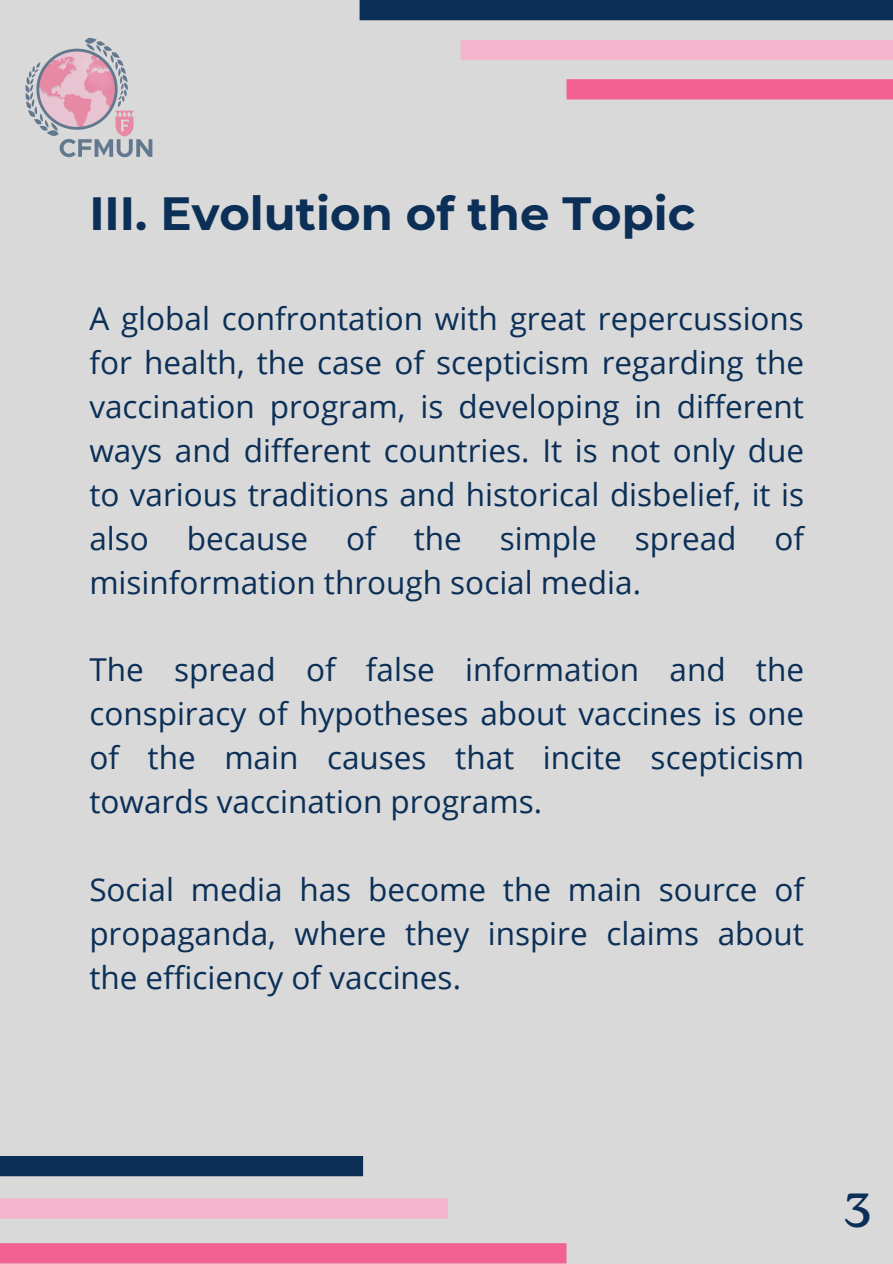
<style>
.page{position:relative;width:893px;height:1264px;background:#fff}
.page>*{position:absolute;margin:0;border:0;box-sizing:border-box;transform-origin:0 0}
.t1{font:47.85px "Roca One";color:#0b2f57}
.t2{font:700 46.5px "Montserrat";color:#0b2f57}
.t3{font:31.5px/43.8px "Open Sans";color:#0b2f57;text-align:justify}
</style>
<div class="page">
<div style="left:0;top:0;width:892px;height:1263px;background:#d9d9d9"></div>
<div style="left:359px;top:0;width:533px;height:20px;background:#0b2f57"></div>
<div style="left:460px;top:40px;width:432px;height:20px;background:#f4b5cd"></div>
<div style="left:566px;top:79px;width:326px;height:20px;background:#f26191"></div>
<div style="left:0;top:1155px;width:363px;height:21px;background:#0b2f57"></div>
<div style="left:0;top:1198px;width:448px;height:20px;background:#f4b5cd"></div>
<div style="left:0;top:1243px;width:566px;height:20px;background:#f26191"></div>
<img style="left:25px;top:37px;width:128px;height:121px">
<h1 class="t2" style="left:89px;top:185px;width:607px">III. Evolution of the Topic</h1>
<p class="t3" style="left:89px;top:296px;width:716px">A global confrontation with great repercussions for health, the case of scepticism regarding the vaccination program, is developing in different ways and different countries. It is not only due to various traditions and historical disbelief, it is also because of the simple spread of misinformation through social media.</p>
<p class="t3" style="left:89px;top:647px;width:716px">The spread of false information and the conspiracy of hypotheses about vaccines is one of the main causes that incite scepticism towards vaccination programs.</p>
<p class="t3" style="left:89px;top:866px;width:716px">Social media has become the main source of propaganda, where they inspire claims about the efficiency of vaccines.</p>
<p class="t1" style="left:843px;top:1182px;width:30px">3</p>
</div>
